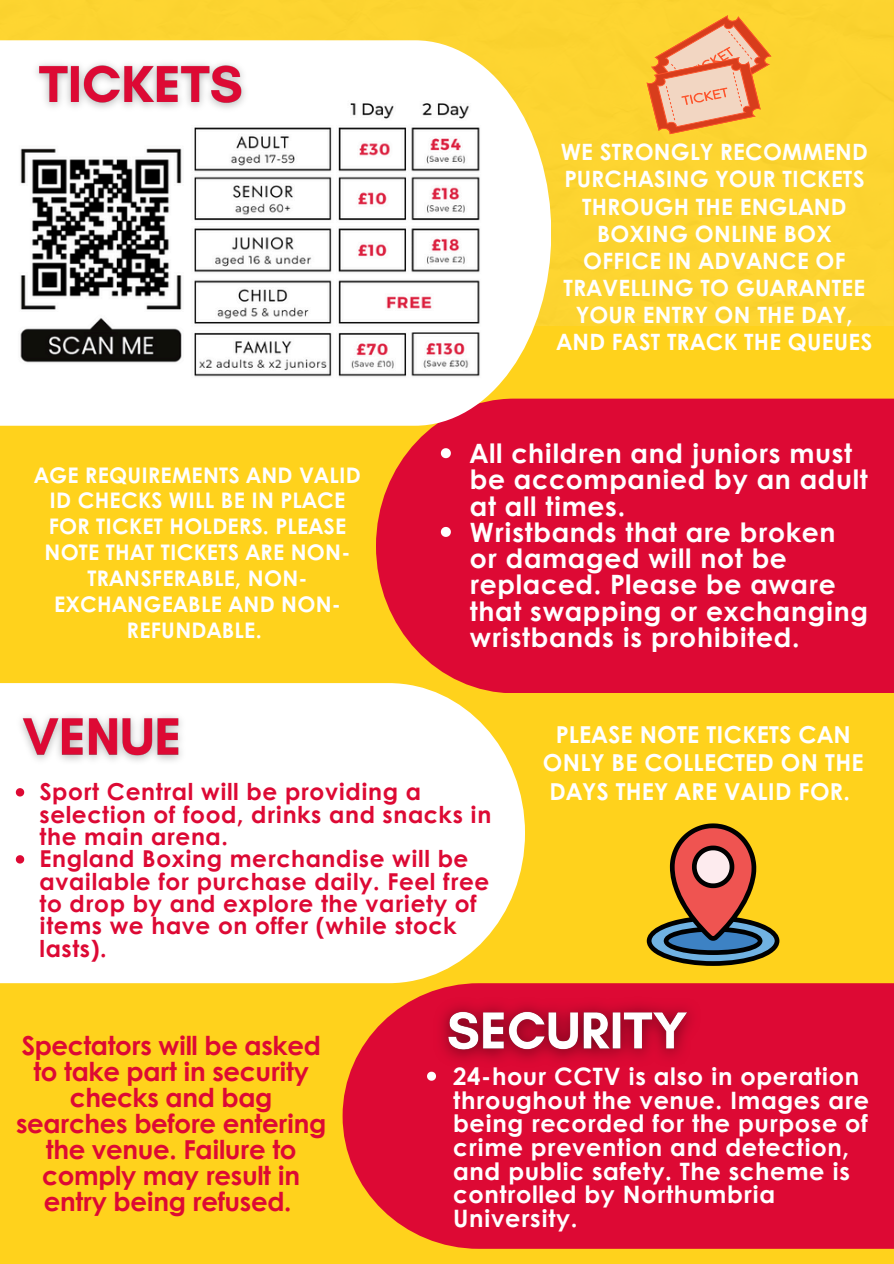
<style>
.page{position:relative;width:894px;height:1264px;background:#fff}
.page>*{position:absolute;margin:0;border:0;box-sizing:border-box;transform-origin:0 0}
.t1{font:700 26.7px/26.2px "Century Gothic";letter-spacing:.025em;color:#fff}
.t2{font:700 26.1px/26px "Century Gothic";letter-spacing:-.015em;color:#dd0934;text-align:center}
.t3{font:700 24px/23.7px "Century Gothic";letter-spacing:.025em;color:#fff}
.t4{font:700 23.4px/28.2px "Century Gothic";letter-spacing:.01em;color:#fff;text-align:center}
.t5{font:700 23.25px/22.4px "Century Gothic";letter-spacing:.025em;color:#dd0934}
.t6{font:700 22.5px/27.2px "Century Gothic";letter-spacing:.01em;color:#fff;text-align:center}
.t7{font:700 21.45px/25.8px "Century Gothic";letter-spacing:.01em;color:#fff;text-align:center}
</style>
<div class="page">
<div style="left:0;top:0;width:893px;height:1263px;background:#ffd21c"></div>
<div style="left:0;top:0;width:893px;height:325px;background:#fcd430"></div>
<div style="left:376px;top:398px;width:517px;height:295px;background:#dd0934"></div>
<svg style="left:0;top:40px;width:551px;height:386px;background:#fdf0d9"></svg>
<div style="left:342px;top:983px;width:551px;height:265px;background:#dd0934"></div>
<div style="left:0;top:683px;width:525px;height:300px;background:#fff"></div>
<svg style="left:646px;top:823px;width:133px;height:142px"></svg>
<svg style="left:646px;top:15px;width:125px;height:119px;background:#f1ad63"></svg>
<img style="left:9px;top:97px;width:485px;height:282px">
<svg style="left:441px;top:448px;width:9px;height:10px"></svg>
<svg style="left:441px;top:527px;width:9px;height:10px"></svg>
<img style="left:9px;top:704px;width:185px;height:67px">
<svg style="left:16px;top:788px;width:8px;height:8px"></svg>
<svg style="left:16px;top:855px;width:8px;height:8px"></svg>
<img style="left:425px;top:989px;width:285px;height:85px">
<svg style="left:427px;top:1071px;width:9px;height:9px"></svg>
<img style="left:26px;top:52px;width:230px;height:67px">
<p class="t7" style="left:34px;top:461px;width:328px">AGE REQUIREMENTS AND VALID<br>ID CHECKS WILL BE IN PLACE<br>FOR TICKET HOLDERS. PLEASE<br>NOTE THAT TICKETS ARE NON-<br>TRANSFERABLE, NON-<br>EXCHANGEABLE AND NON-<br>REFUNDABLE.</p>
<p class="t6" style="left:556px;top:137px;width:317px">WE STRONGLY RECOMMEND<br>PURCHASING YOUR TICKETS<br>THROUGH THE ENGLAND<br>BOXING ONLINE BOX<br>OFFICE IN ADVANCE OF<br>TRAVELLING TO GUARANTEE<br>YOUR ENTRY ON THE DAY,<br>AND FAST TRACK THE QUEUES</p>
<p class="t1" style="left:470px;top:439px;width:399px">All children and juniors must be accompanied by an adult at all times.</p>
<p class="t1" style="left:470px;top:518px;width:399px">Wristbands that are broken or damaged will not be replaced. Please be aware that swapping or exchanging wristbands is prohibited.</p>
<h4 class="t5" style="left:40px;top:779px;width:453px">Sport Central will be providing a selection of food, drinks and snacks in the main arena.</h4>
<p class="t5" style="left:40px;top:846px;width:451px">England Boxing merchandise will be available for purchase daily. Feel free to drop by and explore the variety of items we have on offer (while stock lasts).</p>
<p class="t4" style="left:542px;top:719px;width:322px">PLEASE NOTE TICKETS CAN<br>ONLY BE COLLECTED ON THE<br>DAYS THEY ARE VALID FOR.</p>
<h4 class="t2" style="left:16px;top:1031px;width:312px">Spectators will be asked to take part in security checks and bag searches before entering the venue. Failure to comply may result in entry being refused.</h4>
<p class="t3" style="left:453px;top:1063px;width:417px">24-hour CCTV is also in operation throughout the venue. Images are being recorded for the purpose of crime prevention and detection, and public safety. The scheme is controlled by Northumbria<br>University.</p>
</div>
